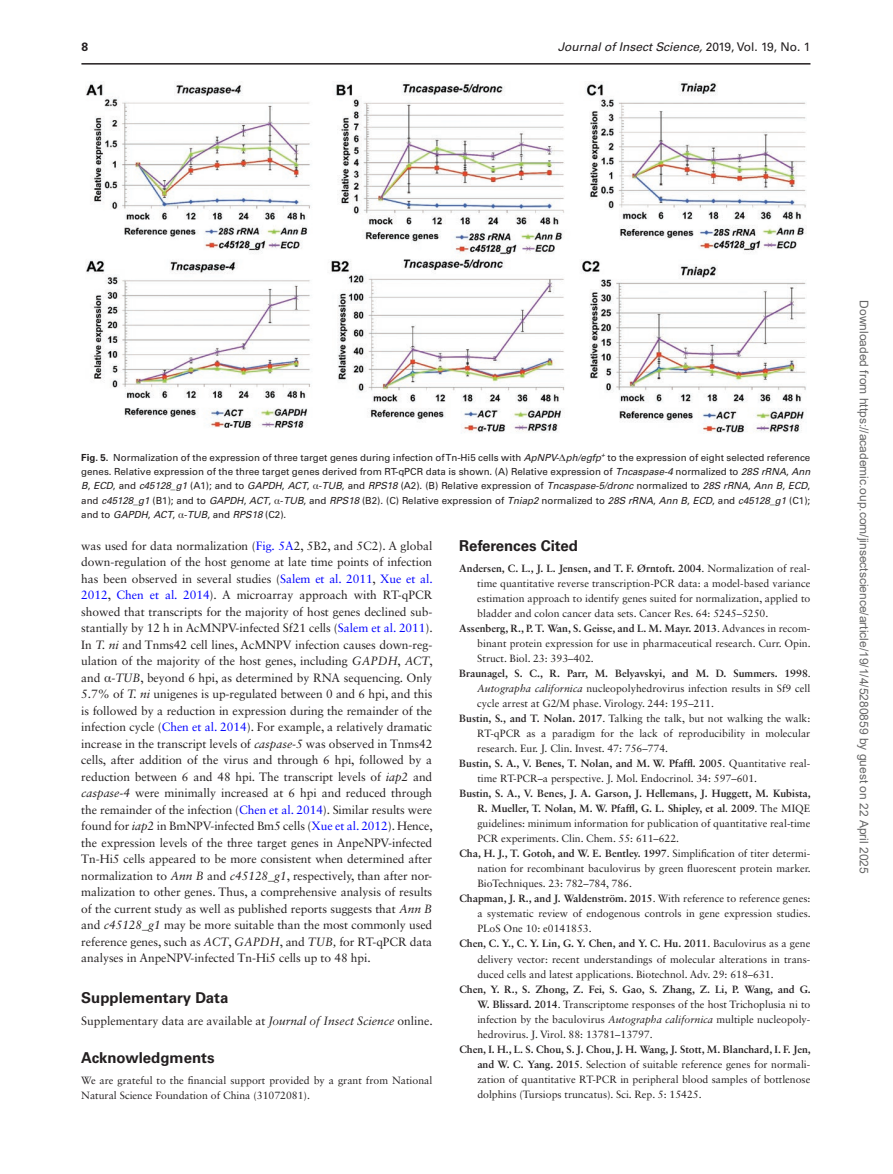
<style>
.page{position:relative;width:893px;height:1174px;background:#fff}
.page>*{position:absolute;margin:0;border:0;box-sizing:border-box;transform-origin:0 0}
.t1{font:700 15px "Univers LT Std";color:#231f20}
.t2{font:12px/16.5px "Sabon LT Std";letter-spacing:-.005em;color:#231f20;text-align:justify}
.t3{font:12px "Arial";color:#666}
.t4{font:italic 12px "Univers LT Std";color:#231f20}
.t5{font:700 12px "Univers LT Std";color:#231f20}
.t6{font:10.5px/15px "Sabon LT Std";color:#231f20;text-align:justify}
.t7{font:700 10.5px "Sabon LT Std";color:#231f20}
.t8{font:9.75px/14.2px "Univers LT Std";color:#231f20;text-align:justify}
.s1{font-style:normal}
.s2{font-weight:700}
.s3{font-style:italic}
.s4{font-family:"Gandhari Unicode"}
.s5{color:#00f}
.s6{font-weight:400}
</style>
<div class="page">
<img style="left:86px;top:82px;width:720px;height:352px">
<hr style="left:81px;top:63px;width:729px;height:2px;background:#231f20">
<p class="t5" style="left:81px;top:40px;width:8px">8</p>
<p class="t4" style="left:558px;top:40px;width:254px">Journal of Insect Science, <span class="s1">2019, Vol. 19, No. 1</span></p>
<p class="t8" style="left:81px;top:450px;width:730px"><span class="s2">Fig. 5.</span> Normalization of the expression of three target genes during infection of Tn-Hi5 cells with <span class="s3">ApNPV-</span><span class="s4">Δ</span><span class="s3">ph/egfp</span><sup>+</sup> to the expression of eight selected reference genes. Relative expression of the three target genes derived from RT-qPCR data is shown. (A) Relative expression of <span class="s3">Tncaspase-4</span> normalized to <span class="s3">28S rRNA</span>, <span class="s3">Ann B</span>, <span class="s3">ECD</span>, and <span class="s3">c45128_g1</span> (A1); and to <span class="s3">GAPDH</span>, <span class="s3">ACT</span>, <span class="s4">α</span>-<span class="s3">TUB</span>, and <span class="s3">RPS18</span> (A2). (B) Relative expression of <span class="s3">Tncaspase-5/dronc</span> normalized to <span class="s3">28S rRNA</span>, <span class="s3">Ann B</span>, <span class="s3">ECD</span>, and <span class="s3">c45128_g1</span> (B1); and to <span class="s3">GAPDH</span>, <span class="s3">ACT</span>, <span class="s4">α</span>-<span class="s3">TUB</span>, and <span class="s3">RPS18</span> (B2). (C) Relative expression of <span class="s3">Tniap2</span> normalized to <span class="s3">28S rRNA</span>, <span class="s3">Ann B</span>, <span class="s3">ECD</span>, and <span class="s3">c45128_g1</span> (C1); and to <span class="s3">GAPDH</span>, <span class="s3">ACT</span>, <span class="s4">α</span>-<span class="s3">TUB</span>, and <span class="s3">RPS18</span> (C2).</p>
<p class="t2" style="left:81px;top:537px;width:353px">was used for data normalization (<span class="s5">Fig. 5A</span>2, 5B2, and 5C2). A global down-regulation of the host genome at late time points of infection has been observed in several studies (<span class="s5">Salem et al. 2011</span>, <span class="s5">Xue et al.<br>2012</span>, <span class="s5">Chen et al. 2014</span>). A microarray approach with RT-qPCR showed that transcripts for the majority of host genes declined sub&shy;stantially by 12 h in AcMNPV-infected Sf21 cells (<span class="s5">Salem et al. 2011</span>).<br>In <span class="s3">T. ni</span> and Tnms42 cell lines, AcMNPV infection causes down-reg&shy;ulation of the majority of the host genes, including <span class="s3">GAPDH</span>, <span class="s3">ACT</span>, and <span class="s4">α</span>-<span class="s3">TUB</span>, beyond 6 hpi, as determined by RNA sequencing. Only 5.7% of <span class="s3">T. ni</span> unigenes is up-regulated between 0 and 6 hpi, and this is followed by a reduction in expression during the remainder of the infection cycle (<span class="s5">Chen et al. 2014</span>). For example, a relatively dramatic increase in the transcript levels of <span class="s3">caspase-5</span> was observed in Tnms42 cells, after addition of the virus and through 6 hpi, followed by a reduction between 6 and 48 hpi. The transcript levels of <span class="s3">iap2</span> and <span class="s3">caspase-4</span> were minimally increased at 6 hpi and reduced through the remainder of the infection (<span class="s5">Chen et al. 2014</span>). Similar results were found for <span class="s3">iap2</span> in BmNPV-infected Bm5 cells (<span class="s5">Xue et al. 2012</span>). Hence, the expression levels of the three target genes in AnpeNPV-infected Tn-Hi5 cells appeared to be more consistent when determined after normalization to <span class="s3">Ann B</span> and <span class="s3">c45128_g1</span>, respectively, than after nor&shy;malization to other genes. Thus, a comprehensive analysis of results of the current study as well as published reports suggests that <span class="s3">Ann B </span>and <span class="s3">c45128_g1</span> may be more suitable than the most commonly used reference genes, such as <span class="s3">ACT</span>, <span class="s3">GAPDH</span>, and <span class="s3">TUB,</span> for RT-qPCR data analyses in AnpeNPV-infected Tn-Hi5 cells up to 48 hpi.</p>
<h1 class="t1" style="left:81px;top:988px;width:149px">Supplementary Data</h1>
<p class="t2" style="left:81px;top:1012px;width:353px">Supplementary data are available at <span class="s3">Journal of Insect Science</span> online.</p>
<h1 class="t1" style="left:81px;top:1048px;width:135px">Acknowledgments</h1>
<p class="t6" style="left:81px;top:1072px;width:353px">We are grateful to the financial support provided by a grant from National<br>Natural Science Foundation of China (31072081).</p>
<h1 class="t1" style="left:459px;top:537px;width:120px">References Cited</h1>
<p class="t7" style="left:459px;top:562px;width:353px">Andersen, C. L., J. L. Jensen, and T. F. Ørntoft. 2004<span class="s6">. Normalization of real-</span></p>
<p class="t6" style="left:477px;top:576px;width:335px">time quantitative reverse transcription-PCR data: a model-based variance</p>
<p class="t6" style="left:477px;top:591px;width:335px">estimation approach to identify genes suited for normalization, applied to</p>
<p class="t6" style="left:477px;top:606px;width:292px">bladder and colon cancer data sets. Cancer Res. 64: 5245–5250.</p>
<p class="t7" style="left:459px;top:622px;width:353px">Assenberg, R., P. T. Wan, S. Geisse, and L. M. Mayr. 2013<span class="s6">. Advances in recom-</span></p>
<p class="t6" style="left:477px;top:636px;width:335px">binant protein expression for use in pharmaceutical research. Curr. Opin.</p>
<p class="t6" style="left:477px;top:651px;width:118px">Struct. Biol. 23: 393–402.</p>
<p class="t7" style="left:459px;top:667px;width:353px">Braunagel, S. C., R. Parr, M. Belyavskyi, and M. D. Summers. 1998<span class="s6">.</span></p>
<p class="t6" style="left:477px;top:681px;width:335px"><span class="s3">Autographa californica</span> nucleopolyhedrovirus infection results in Sf9 cell</p>
<p class="t6" style="left:477px;top:696px;width:238px">cycle arrest at G2/M phase. Virology. 244: 195–211.</p>
<p class="t6" style="left:459px;top:711px;width:352px"><span class="s2">Bustin, S., and T. Nolan. 2017</span>. Talking the talk, but not walking the walk:</p>
<p class="t6" style="left:477px;top:726px;width:334px">RT-qPCR as a paradigm for the lack of reproducibility in molecular</p>
<p class="t6" style="left:477px;top:741px;width:192px">research. Eur. J. Clin. Invest. 47: 756–774.</p>
<p class="t7" style="left:459px;top:757px;width:352px">Bustin, S. A., V. Benes, T. Nolan, and M. W. Pfaffl. 2005<span class="s6">. Quantitative real-</span></p>
<p class="t6" style="left:477px;top:771px;width:281px">time RT-PCR–a perspective. J. Mol. Endocrinol. 34: 597–601.</p>
<p class="t7" style="left:459px;top:787px;width:353px">Bustin, S. A., V. Benes, J. A. Garson, J. Hellemans, J. Huggett, M. Kubista,</p>
<p class="t7" style="left:477px;top:802px;width:335px">R. Mueller, T. Nolan, M. W. Pfaffl, G. L. Shipley, et al<span class="s6">.</span> 2009<span class="s6">. The MIQE</span></p>
<p class="t6" style="left:477px;top:816px;width:335px">guidelines: minimum information for publication of quantitative real-time</p>
<p class="t6" style="left:477px;top:831px;width:203px">PCR experiments. Clin. Chem. 55: 611–622.</p>
<p class="t7" style="left:459px;top:847px;width:352px">Cha, H. J., T. Gotoh, and W. E. Bentley. 1997<span class="s6">. Simplification of titer determi-</span></p>
<p class="t6" style="left:477px;top:861px;width:335px">nation for recombinant baculovirus by green fluorescent protein marker.</p>
<p class="t6" style="left:477px;top:876px;width:156px">BioTechniques. 23: 782–784, 786.</p>
<p class="t7" style="left:459px;top:892px;width:352px">Chapman, J. R., and J. Waldenström. 2015<span class="s6">. With reference to reference genes:</span></p>
<p class="t6" style="left:477px;top:906px;width:335px">a systematic review of endogenous controls in gene expression studies.</p>
<p class="t6" style="left:477px;top:921px;width:116px">PLoS One 10: e0141853.</p>
<p class="t7" style="left:459px;top:937px;width:353px">Chen, C. Y., C. Y. Lin, G. Y. Chen, and Y. C. Hu. 2011<span class="s6">. Baculovirus as a gene</span></p>
<p class="t6" style="left:477px;top:951px;width:335px">delivery vector: recent understandings of molecular alterations in trans-</p>
<p class="t6" style="left:477px;top:966px;width:298px">duced cells and latest applications. Biotechnol. Adv. 29: 618–631.</p>
<p class="t6" style="left:477px;top:981px;width:335px;text-indent:-18px"><span class="s2">Chen, Y. R., S. Zhong, Z. Fei, S. Gao, S. Zhang, Z. Li, P. Wang, and G.<br>W. Blissard. 2014</span>. Transcriptome responses of the host Trichoplusia ni to infection by the baculovirus <span class="s3">Autographa californica</span> multiple nucleopoly&shy;hedrovirus. J. Virol. 88: 13781–13797.</p>
<p class="t6" style="left:477px;top:1041px;width:335px;text-indent:-18px"><span class="s2">Chen, I. H., L. S. Chou, S. J. Chou, J. H. Wang, J. Stott, M. Blanchard, I. F. Jen, and W. C. Yang. 2015</span>. Selection of suitable reference genes for normali&shy;zation of quantitative RT-PCR in peripheral blood samples of bottlenose dolphins (Tursiops truncatus). Sci. Rep. 5: 15425.</p>
<p class="t3" style="left:868px;top:300px;width:575px;rotate:90deg">Downloaded from https://academic.oup.com/jinsectscience/article/19/1/4/5280859 by guest on 22 April 2025</p>
</div>
